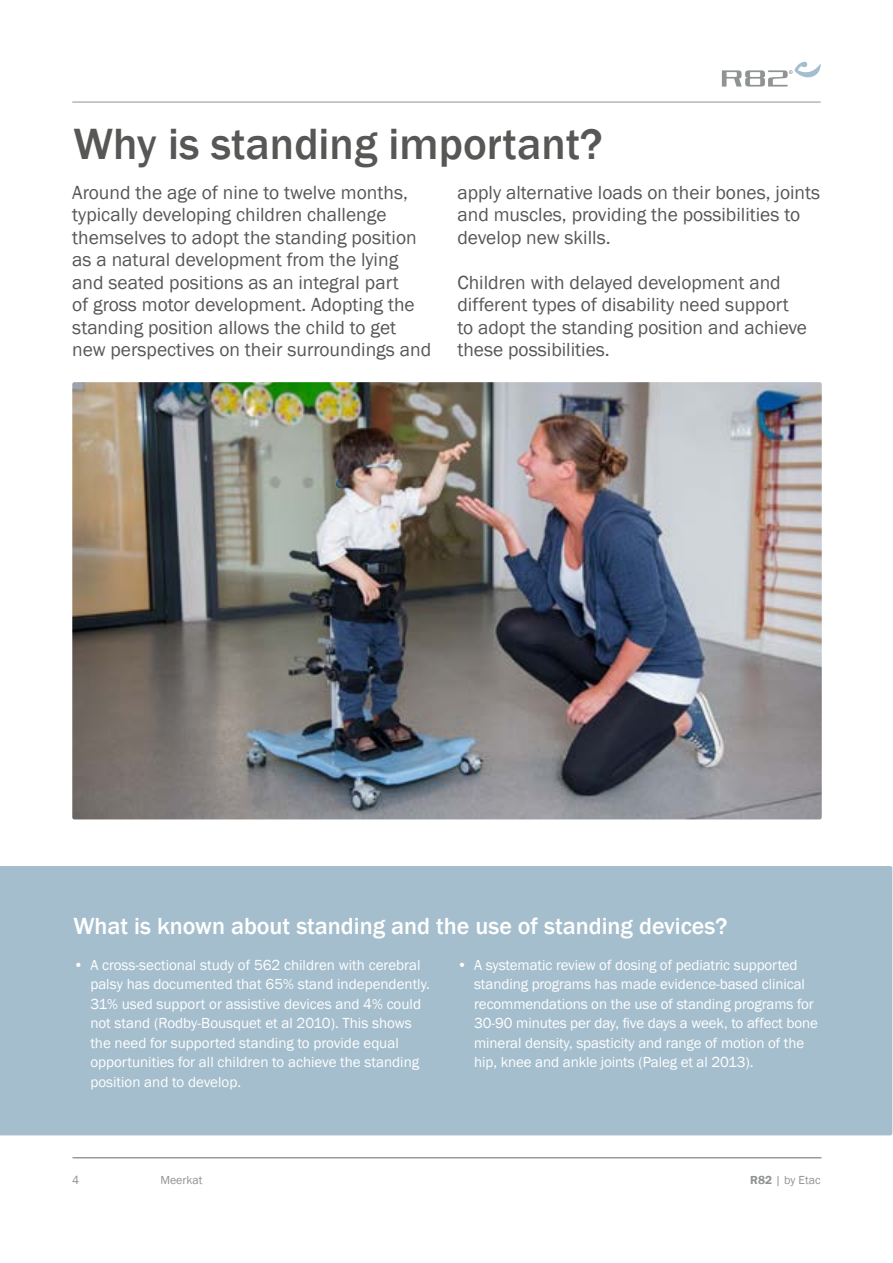
<style>
.page{position:relative;width:893px;height:1263px;background:#fff}
.page>*{position:absolute;margin:0;border:0;box-sizing:border-box;transform-origin:0 0}
.t1{font:500 45px "Franklin Gothic";color:#575756}
.t2{font:500 24px "Franklin Gothic";color:#fff}
.t3{font:19.5px/22.5px "Franklin Gothic";color:#575756}
.t4{font:15px/19.5px "Franklin Gothic";letter-spacing:-.005em;color:#fff}
.t5{font:12px "Franklin Gothic";color:#909394}
.s1{font-weight:600}
</style>
<div class="page">
<hr style="left:72px;top:102px;width:749px;height:1px;background:#909394">
<hr style="left:72px;top:1157px;width:749px;height:1px;background:#909394">
<img style="left:72px;top:382px;width:750px;height:437px">
<hr style="left:73px;top:1157px;width:749px;height:1px;background:#909394">
<div style="left:0;top:866px;width:892px;height:269px;background:#a5becd"></div>
<svg style="left:722px;top:62px;width:99px;height:25px"></svg>
<h1 class="t1" style="left:73px;top:116px;width:531px">Why is standing important?</h1>
<p class="t3" style="left:72px;top:182px;width:360px">Around the age of nine to twelve months, typically developing children challenge themselves to adopt the standing position as a natural development from the lying and seated positions as an integral part<br>of gross motor development. Adopting the standing position allows the child to get new perspectives on their surroundings and</p>
<h3 class="t3" style="left:457px;top:182px;width:364px">apply alternative loads on their bones, joints and muscles, providing the possibilities to develop new skills.</h3>
<h3 class="t3" style="left:457px;top:272px;width:351px">Children with delayed development and different types of disability need support to adopt the standing position and achieve these possibilities.</h3>
<h2 class="t2" style="left:73px;top:911px;width:655px">What is known about standing and the use of standing devices?</h2>
<p class="t4" style="left:474px;top:955px;width:345px;text-indent:-17px">• A systematic review of dosing of pediatric supported standing programs has made evidence-based clinical recommendations on the use of standing programs for 30-90 minutes per day, five days a week, to affect bone mineral density, spasticity and range of motion of the hip, knee and ankle joints (Paleg et al 2013).</p>
<p class="t4" style="left:90px;top:955px;width:341px;text-indent:-17px">• A cross-sectional study of 562 children with cerebral palsy has documented that 65% stand independently.<br>31% used support or assistive devices and 4% could not stand (Rodby-Bousquet et al 2010). This shows the need for supported standing to provide equal opportunities for all children to achieve the standing position and to develop.</p>
<p class="t5" style="left:72px;top:1173px;width:9px">4</p>
<p class="t5" style="left:160px;top:1173px;width:44px">Meerkat</p>
<p class="t5" style="left:750px;top:1173px;width:72px"><span class="s1">R82</span> | by Etac</p>
</div>
